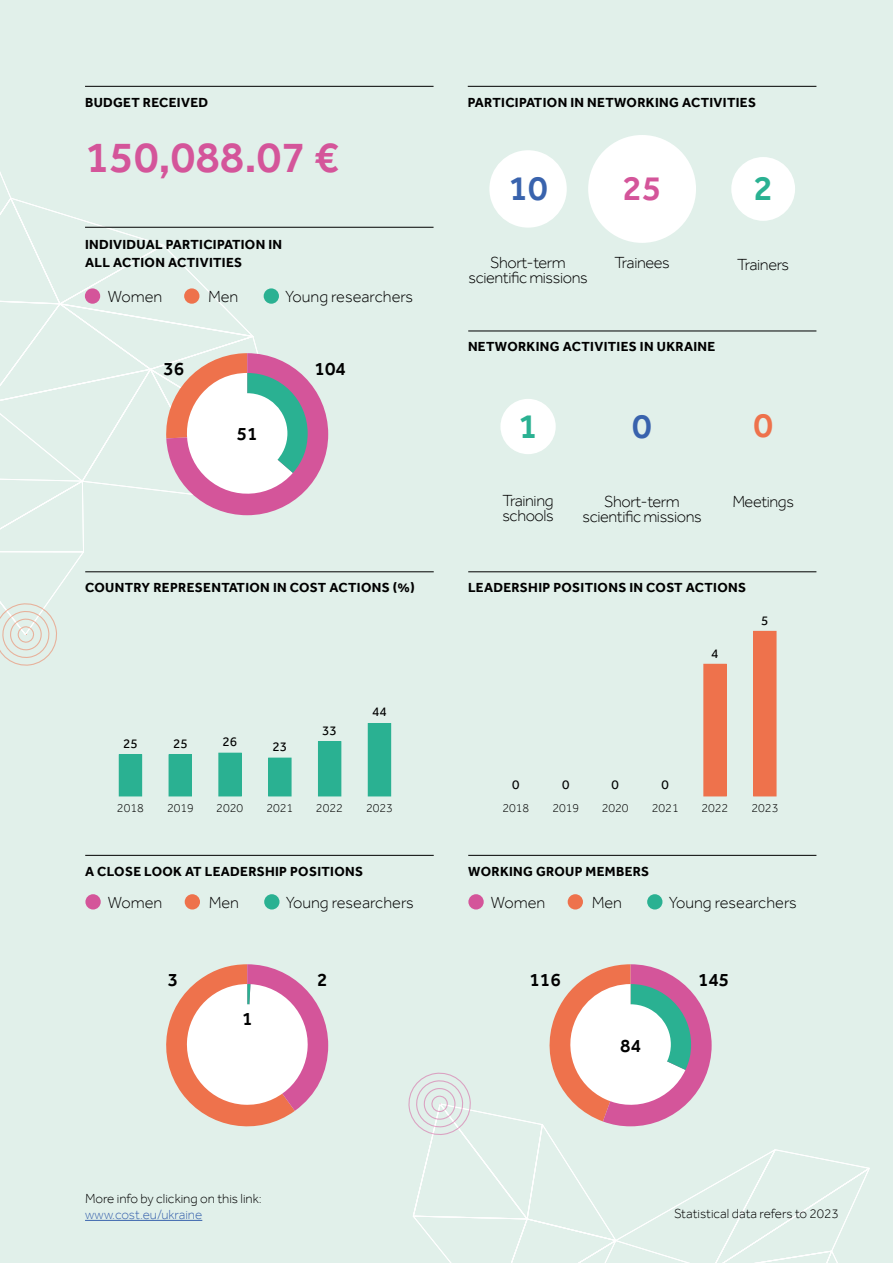
<style>
.page{position:relative;width:893px;height:1263px;background:#e1f0ea}
.page>*{position:absolute;margin:0;border:0;box-sizing:border-box;transform-origin:0 0}
.Budget{font:500 45px "Effra";color:#d4559a}
.Number_in_circle{font:500 36px "Effra";color:#3963ad}
.Number_in_circle-2{font:500 36px "Effra";color:#2ab192}
.Number_in_circle-3{font:500 36px "Effra";color:#d4559a}
.Number_in_circle-4{font:500 36px "Effra";color:#ee724c}
.t1{font:500 19.2px "Effra";color:#000}
.Legend_under_circular{font:300 16.5px/15px "Effra";letter-spacing:-.025em;color:#000;text-align:center}
.Legend{font:300 16.5px "Effra";color:#000}
.title_category{font:700 13.5px/18px "Effra";letter-spacing:.025em;color:#000}
.More_info{font:300 13.5px "Effra";color:#000}
.More_info-2{font:300 13.5px "Effra";color:#3963ad}
.t2{font:13.5px "Effra";color:#000}
.t3{font:300 12.3px "Effra";color:#000}
</style>
<div class="page">
<hr style="left:468px;top:331px;width:348px;height:1px;background:#000">
<hr style="left:85px;top:227px;width:349px;height:1px;background:#000">
<hr style="left:85px;top:571px;width:349px;height:1px;background:#000">
<div style="left:85px;top:894px;width:16px;height:15px;background:#d4559a;border-radius:50%"></div>
<div style="left:185px;top:894px;width:15px;height:15px;background:#ee724c;border-radius:50%"></div>
<div style="left:264px;top:894px;width:15px;height:15px;background:#2ab192;border-radius:50%"></div>
<div style="left:468px;top:894px;width:16px;height:15px;background:#d4559a;border-radius:50%"></div>
<div style="left:568px;top:894px;width:15px;height:15px;background:#ee724c;border-radius:50%"></div>
<div style="left:647px;top:894px;width:15px;height:15px;background:#2ab192;border-radius:50%"></div>
<div style="left:489px;top:150px;width:78px;height:78px;background:#fff;border-radius:50%"></div>
<div style="left:588px;top:135px;width:108px;height:108px;background:#fff;border-radius:50%"></div>
<div style="left:731px;top:157px;width:64px;height:64px;background:#fff;border-radius:50%"></div>
<hr style="left:468px;top:571px;width:348px;height:1px;background:#000">
<hr style="left:85px;top:855px;width:349px;height:1px;background:#000">
<hr style="left:468px;top:855px;width:348px;height:1px;background:#000">
<hr style="left:85px;top:86px;width:349px;height:1px;background:#000">
<hr style="left:468px;top:86px;width:348px;height:1px;background:#000">
<div style="left:500px;top:399px;width:56px;height:55px;background:#fff;border-radius:50%"></div>
<hr style="left:85px;top:1220px;width:117px;height:1px;background:#3963ad">
<div style="left:368px;top:723px;width:23px;height:73px;background:#2ab192"></div>
<div style="left:318px;top:742px;width:23px;height:54px;background:#2ab192"></div>
<div style="left:269px;top:758px;width:22px;height:38px;background:#2ab192"></div>
<div style="left:219px;top:753px;width:22px;height:43px;background:#2ab192"></div>
<div style="left:169px;top:755px;width:22px;height:41px;background:#2ab192"></div>
<div style="left:169px;top:755px;width:23px;height:41px;border:1px solid #2ab192"></div>
<div style="left:119px;top:755px;width:23px;height:41px;background:#2ab192"></div>
<div style="left:754px;top:631px;width:22px;height:165px;background:#ee724c"></div>
<div style="left:704px;top:664px;width:22px;height:132px;background:#ee724c"></div>
<svg style="left:166px;top:964px;width:162px;height:163px"></svg>
<div style="left:207px;top:1004px;width:80px;height:80px;background:#fff;border-radius:50%"></div>
<svg style="left:0;top:172px;width:328px;height:494px"></svg>
<div style="left:207px;top:393px;width:80px;height:80px;background:#fff;border-radius:50%"></div>
<svg style="left:408px;top:964px;width:462px;height:299px"></svg>
<div style="left:591px;top:1004px;width:80px;height:80px;background:#fff;border-radius:50%"></div>
<p class="title_category" style="left:85px;top:93px;width:125px">BUDGET RECEIVED</p>
<p class="Budget" style="left:85px;top:130px;width:255px">150,088.07 €</p>
<p class="title_category" style="left:85px;top:235px;width:199px">INDIVIDUAL PARTICIPATION IN<br>ALL ACTION ACTIVITIES</p>
<p class="Legend" style="left:108px;top:287px;width:56px">Women</p>
<p class="Legend" style="left:208px;top:287px;width:32px">Men</p>
<p class="Legend" style="left:285px;top:287px;width:129px">Young researchers</p>
<p class="t1" style="left:163px;top:357px;width:22px">36</p>
<p class="t1" style="left:315px;top:357px;width:33px">104</p>
<p class="t1" style="left:237px;top:422px;width:22px">51</p>
<p class="title_category" style="left:468px;top:93px;width:290px">PARTICIPATION IN NETWORKING ACTIVITIES</p>
<p class="Number_in_circle" style="left:508px;top:166px;width:41px">10</p>
<p class="Number_in_circle-3" style="left:622px;top:166px;width:41px">25</p>
<p class="Number_in_circle-2" style="left:753px;top:166px;width:21px">2</p>
<p class="Legend_under_circular" style="left:468px;top:255px;width:121px">Short-term scientific missions</p>
<p class="Legend_under_circular" style="left:614px;top:255px;width:57px">Trainees</p>
<p class="Legend_under_circular" style="left:737px;top:256px;width:53px">Trainers</p>
<p class="title_category" style="left:468px;top:337px;width:249px">NETWORKING ACTIVITIES IN UKRAINE</p>
<p class="Number_in_circle-2" style="left:518px;top:404px;width:21px">1</p>
<p class="Number_in_circle" style="left:632px;top:404px;width:21px">0</p>
<p class="Number_in_circle-4" style="left:753px;top:404px;width:21px">0</p>
<p class="Legend_under_circular" style="left:502px;top:493px;width:53px;text-align:left">Training schools</p>
<p class="Legend_under_circular" style="left:732px;top:494px;width:63px">Meetings</p>
<p class="Legend_under_circular" style="left:582px;top:494px;width:121px">Short-term scientific missions</p>
<p class="title_category" style="left:85px;top:579px;width:331px">COUNTRY REPRESENTATION IN COST ACTIONS (%)</p>
<p class="title_category" style="left:468px;top:579px;width:280px">LEADERSHIP POSITIONS IN COST ACTIONS</p>
<p class="t2" style="left:711px;top:645px;width:9px">4</p>
<p class="t2" style="left:761px;top:612px;width:9px">5</p>
<p class="t2" style="left:123px;top:735px;width:16px">25</p>
<p class="t2" style="left:173px;top:735px;width:16px">25</p>
<p class="t2" style="left:222px;top:734px;width:16px">26</p>
<p class="t2" style="left:272px;top:739px;width:16px">23</p>
<p class="t2" style="left:322px;top:722px;width:16px">33</p>
<p class="t2" style="left:372px;top:704px;width:16px">44</p>
<p class="t2" style="left:512px;top:776px;width:9px">0</p>
<p class="t2" style="left:562px;top:776px;width:9px">0</p>
<p class="t2" style="left:611px;top:776px;width:9px">0</p>
<p class="t2" style="left:662px;top:776px;width:9px">0</p>
<p class="t3" style="left:117px;top:801px;width:28px">2018</p>
<p class="t3" style="left:167px;top:801px;width:28px">2019</p>
<p class="t3" style="left:216px;top:801px;width:28px">2020</p>
<p class="t3" style="left:266px;top:801px;width:28px">2021</p>
<p class="t3" style="left:316px;top:801px;width:28px">2022</p>
<p class="t3" style="left:366px;top:801px;width:28px">2023</p>
<p class="title_category" style="left:85px;top:862px;width:280px">A CLOSE LOOK AT LEADERSHIP POSITIONS</p>
<p class="Legend" style="left:108px;top:893px;width:56px">Women</p>
<p class="Legend" style="left:209px;top:893px;width:32px">Men</p>
<p class="Legend" style="left:286px;top:893px;width:129px">Young researchers</p>
<p class="t1" style="left:168px;top:968px;width:12px">3</p>
<p class="t1" style="left:317px;top:968px;width:12px">2</p>
<p class="t1" style="left:242px;top:1007px;width:12px">1</p>
<p class="t3" style="left:502px;top:801px;width:28px">2018</p>
<p class="t3" style="left:552px;top:801px;width:28px">2019</p>
<p class="t3" style="left:602px;top:801px;width:28px">2020</p>
<p class="t3" style="left:652px;top:801px;width:28px">2021</p>
<p class="t3" style="left:701px;top:801px;width:28px">2022</p>
<p class="t3" style="left:751px;top:801px;width:28px">2023</p>
<p class="title_category" style="left:468px;top:862px;width:182px">WORKING GROUP MEMBERS</p>
<p class="Legend" style="left:491px;top:893px;width:56px">Women</p>
<p class="Legend" style="left:592px;top:893px;width:32px">Men</p>
<p class="Legend" style="left:669px;top:893px;width:129px">Young researchers</p>
<p class="t1" style="left:529px;top:968px;width:33px">116</p>
<p class="t1" style="left:698px;top:968px;width:33px">145</p>
<p class="t1" style="left:620px;top:1034px;width:22px">84</p>
<p class="More_info" style="left:85px;top:1190px;width:178px">More info by clicking on this link:</p>
<p class="More_info-2" style="left:85px;top:1206px;width:119px">www.cost.eu/ukraine</p>
<p class="More_info" style="left:674px;top:1205px;width:166px">Statistical data refers to 2023</p>
</div>
